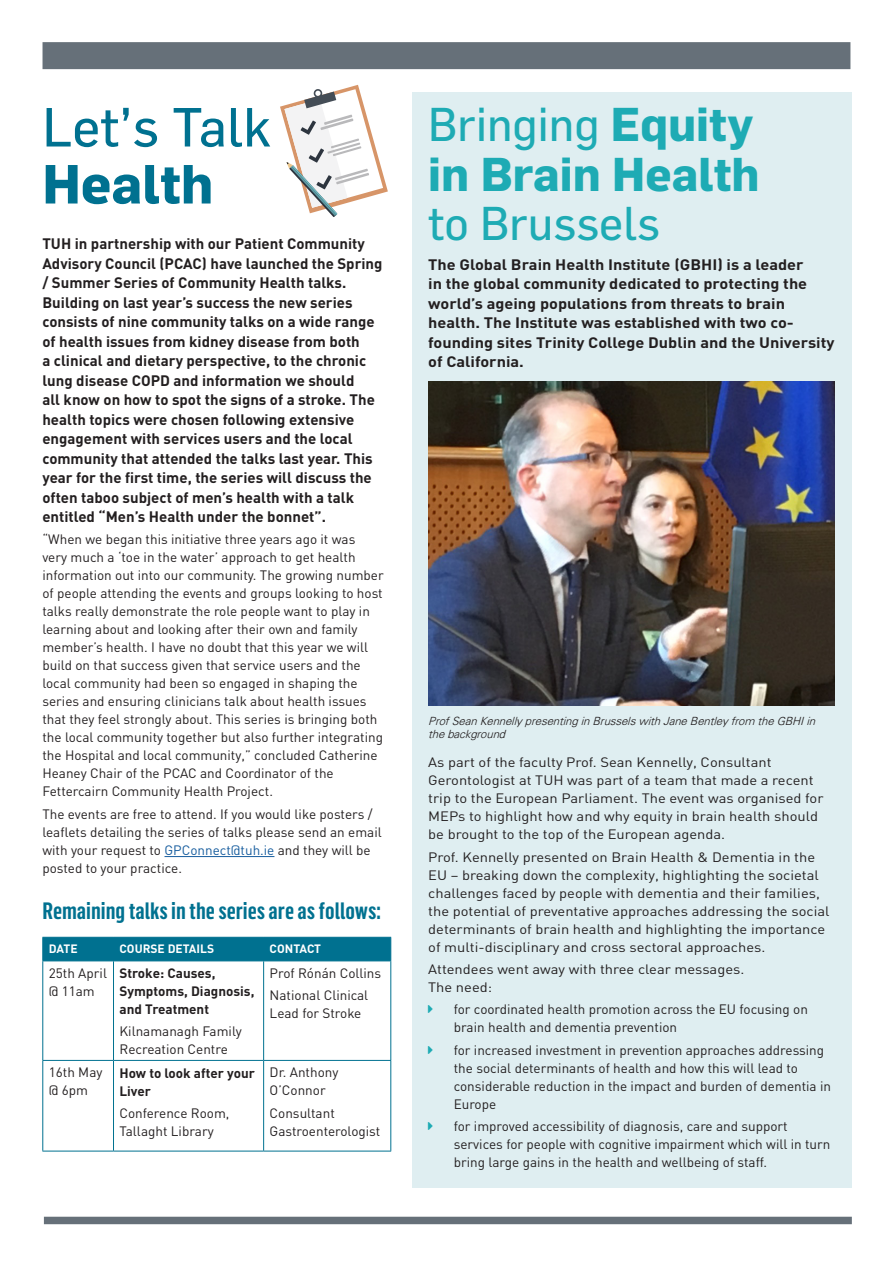
<style>
.page{position:relative;width:893px;height:1263px;background:#fff}
.page>*{position:absolute;margin:0;border:0;box-sizing:border-box;transform-origin:0 0}
.t1{font:54px/57px "Flama";color:#007190}
.t2{font:700 46.5px/49.5px "Flama";color:#1eabb4}
.t3{font:600 23.25px "Flama Condensed";color:#007190}
.BODY{font:700 15px/19.5px "DIN";color:#231f20}
.BODY-2{font:700 15px/19.5px "DIN";color:#231f20;scale:1.09 1}
.BODY-3{font:13.5px/18px "DIN";color:#231f20}
.BODY-4{font:13.5px/18px "DIN";color:#231f20;scale:1.09 1}
.BODY-5{font:700 13.5px/18px "DIN";color:#231f20}
.Table_Head{font:700 12px "DIN";color:#fff}
.Caption_new{font:italic 300 11.25px/13.5px "Univers";color:#231f20}
.s1{font-weight:700}
.s2{color:#175d9e}
.s3{font-weight:400}
</style>
<div class="page">
<div style="left:412px;top:92px;width:440px;height:1095px;background:#dfeef1"></div>
<div style="left:43px;top:42px;width:807px;height:27px;background:#667079"></div>
<div style="left:44px;top:1217px;width:808px;height:7px;background:#667079"></div>
<hr style="left:164px;top:856px;width:110px;height:1px;background:#175d9e">
<div style="left:42px;top:937px;width:349px;height:23px;background:#007190"></div>
<hr style="left:42px;top:960px;width:72px;height:1px;background:#007190">
<hr style="left:42px;top:961px;width:1px;height:99px;background:#007190">
<hr style="left:114px;top:960px;width:150px;height:1px;background:#007190">
<hr style="left:113px;top:961px;width:1px;height:99px;background:#007190">
<hr style="left:264px;top:960px;width:127px;height:1px;background:#007190">
<hr style="left:263px;top:961px;width:1px;height:99px;background:#007190">
<hr style="left:390px;top:961px;width:1px;height:99px;background:#007190">
<hr style="left:42px;top:1060px;width:72px;height:1px;background:#007190">
<hr style="left:42px;top:1061px;width:1px;height:90px;background:#007190">
<hr style="left:114px;top:1060px;width:150px;height:1px;background:#007190">
<hr style="left:113px;top:1061px;width:1px;height:90px;background:#007190">
<hr style="left:264px;top:1060px;width:127px;height:1px;background:#007190">
<hr style="left:263px;top:1061px;width:1px;height:90px;background:#007190">
<hr style="left:390px;top:1061px;width:1px;height:90px;background:#007190">
<hr style="left:42px;top:1151px;width:72px;height:1px;background:#007190">
<hr style="left:114px;top:1151px;width:150px;height:1px;background:#007190">
<hr style="left:264px;top:1151px;width:127px;height:1px;background:#007190">
<img style="left:428px;top:381px;width:407px;height:325px">
<svg style="left:280px;top:85px;width:108px;height:132px"></svg>
<h2 class="t1" style="left:42px;top:97px;width:230px">Let’s Talk<br><span class="s1">Health</span></h2>
<p class="BODY" style="left:42px;top:233px;width:342px">TUH in partnership with our Patient Community Advisory Council (PCAC) have launched the Spring / Summer Series of Community Health talks.<br>Building on last year’s success the new series consists of nine community talks on a wide range of health issues from kidney disease from both<br>a clinical and dietary perspective, to the chronic lung disease COPD and information we should<br>all know on how to spot the signs of a stroke. The health topics were chosen following extensive engagement with services users and the local community that attended the talks last year. This year for the first time, the series will discuss the often taboo subject of men’s health with a talk entitled “Men’s Health under the bonnet”.</p>
<p class="BODY-3" style="left:42px;top:530px;width:343px">“When we began this initiative three years ago it was<br>very much a ‘toe in the water’ approach to get health information out into our community. The growing number of people attending the events and groups looking to host talks really demonstrate the role people want to play in learning about and looking after their own and family member’s health. I have no doubt that this year we will build on that success given that service users and the local community had been so engaged in shaping the series and ensuring clinicians talk about health issues that they feel strongly about. This series is bringing both the local community together but also further integrating the Hospital and local community,” concluded Catherine Heaney Chair of the PCAC and Coordinator of the Fettercairn Community Health Project.</p>
<p class="BODY-3" style="left:42px;top:804px;width:341px">The events are free to attend. If you would like posters / leaflets detailing the series of talks please send an email with your request to <span class="s2">GPConnect@tuh.ie</span> and they will be posted to your practice.</p>
<p class="t3" style="left:42px;top:896px;width:340px">Remaining talks in the series are as follows:</p>
<p class="Table_Head" style="left:49px;top:941px;width:30px">DATE</p>
<p class="Table_Head" style="left:120px;top:941px;width:96px">COURSE DETAILS</p>
<p class="Table_Head" style="left:270px;top:941px;width:53px">CONTACT</p>
<p class="BODY-3" style="left:49px;top:964px;width:60px">25th April @ 11am</p>
<p class="BODY-5" style="left:120px;top:964px;width:136px">Stroke: Causes,<br>Symptoms, Diagnosis, and Treatment</p>
<p class="BODY-3" style="left:120px;top:1022px;width:124px">Kilnamanagh Family<br>Recreation Centre</p>
<p class="BODY-3" style="left:270px;top:964px;width:113px">Prof Rónán Collins</p>
<p class="BODY-3" style="left:270px;top:986px;width:100px">National Clinical<br>Lead for Stroke</p>
<p class="BODY-3" style="left:49px;top:1063px;width:55px">16th May @ 6pm</p>
<p class="BODY-5" style="left:120px;top:1063px;width:137px">How to look after your<br>Liver</p>
<p class="BODY-3" style="left:120px;top:1104px;width:111px">Conference Room,<br>Tallaght Library</p>
<p class="BODY-3" style="left:270px;top:1063px;width:70px">Dr. Anthony<br>O’Connor</p>
<p class="BODY-3" style="left:270px;top:1103px;width:112px">Consultant<br>Gastroenterologist</p>
<h2 class="t2" style="left:428px;top:99px;width:333px"><span class="s3">Bringing</span> Equity in Brain Health <span class="s3">to Brussels</span></h2>
<p class="BODY-2" style="left:428px;top:254px;width:374px">The Global Brain Health Institute (GBHI) is a leader<br>in the global community dedicated to protecting the world’s ageing populations from threats to brain health. The Institute was established with two co&shy;founding sites Trinity College Dublin and the University of California.</p>
<p class="Caption_new" style="left:428px;top:713px;width:388px">Prof Sean Kennelly presenting in Brussels with Jane Bentley from the GBHI in the background</p>
<p class="BODY-4" style="left:428px;top:753px;width:364px">As part of the faculty Prof. Sean Kennelly, Consultant Gerontologist at TUH was part of a team that made a recent trip to the European Parliament. The event was organised for MEPs to highlight how and why equity in brain health should be brought to the top of the European agenda.</p>
<p class="BODY-4" style="left:428px;top:847px;width:370px">Prof. Kennelly presented on Brain Health &amp; Dementia in the EU – breaking down the complexity, highlighting the societal challenges faced by people with dementia and their families, the potential of preventative approaches addressing the social determinants of brain health and highlighting the importance of multi-disciplinary and cross sectoral approaches.</p>
<p class="BODY-4" style="left:428px;top:960px;width:292px">Attendees went away with three clear messages.<br>The need:</p>
<p class="BODY-3" style="left:454px;top:1000px;width:356px">for coordinated health promotion across the EU focusing on brain health and dementia prevention</p>
<p class="BODY-3" style="left:454px;top:1040px;width:379px">for increased investment in prevention approaches addressing the social determinants of health and how this will lead to considerable reduction in the impact and burden of dementia in Europe</p>
<p class="BODY-3" style="left:454px;top:1117px;width:378px">for improved accessibility of diagnosis, care and support services for people with cognitive impairment which will in turn bring large gains in the health and wellbeing of staff.</p>
</div>
